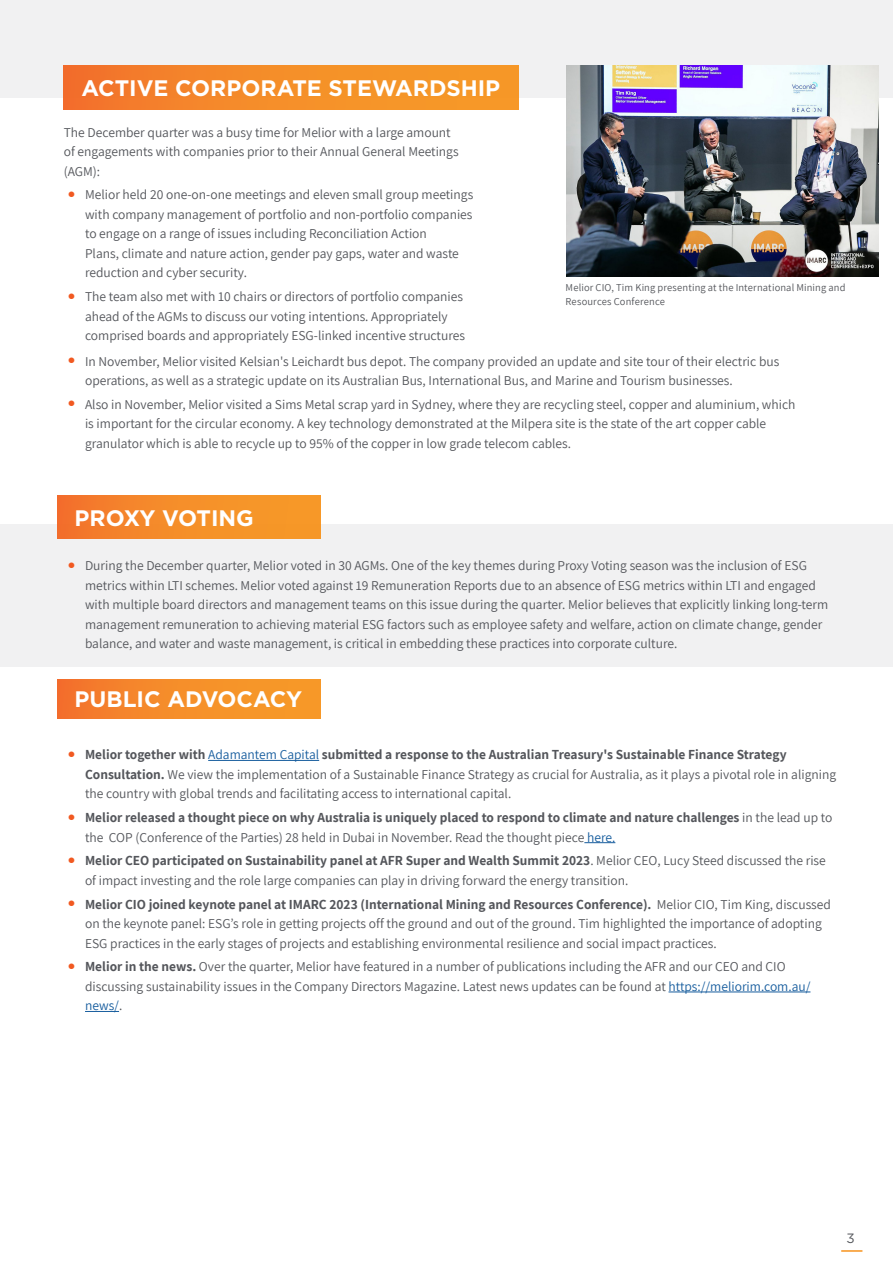
<style>
.page{position:relative;width:893px;height:1263px;background:#fff}
.page>*{position:absolute;margin:0;border:0;box-sizing:border-box;transform-origin:0 0}
.PAGE_TITLE{font:700 22.35px "Gotham";color:#fff}
.Body_bullets{font:13.5px/19.5px "Assistant";color:#54565b}
.t1{font:700 13.5px/19.5px "Assistant";color:#54565b}
.Page_number{font:13.5px "Gotham";color:#54565b}
.Body_2{font:10.5px/13.5px "Assistant";letter-spacing:.015em;color:#54565b}
.s1{font-family:"Arial";font-weight:700;font-size:19.5px;color:#f15921}
.s2{font-weight:700}
.s3{color:#175d9e}
.s4{font-family:"Arial";font-size:19.5px;color:#f15921}
.s5{font-weight:400}
.s6{font-weight:400;color:#175d9e}
</style>
<div class="page">
<div style="left:0;top:0;width:893px;height:98px;background:#f1f1f2"></div>
<div style="left:0;top:524px;width:893px;height:142px;background:#f1f1f2"></div>
<div style="left:64px;top:66px;width:455px;height:43px;background:linear-gradient(to right,#f3762c,#f79f27)"></div>
<img style="left:567px;top:66px;width:312px;height:210px">
<div style="left:57px;top:495px;width:264px;height:44px;background:linear-gradient(to right,#f3772c,#f79f27)"></div>
<div style="left:57px;top:680px;width:264px;height:39px;background:linear-gradient(to right,#f3772d,#f7a028)"></div>
<hr style="left:208px;top:760px;width:111px;height:1px;background:#175d9e">
<hr style="left:584px;top:842px;width:31px;height:1px;background:#175d9e">
<hr style="left:668px;top:991px;width:142px;height:1px;background:#175d9e">
<hr style="left:85px;top:1011px;width:34px;height:1px;background:#175d9e">
<hr style="left:841px;top:1250px;width:21px;height:2px;background:#f7931d">
<p class="PAGE_TITLE" style="left:81px;top:74px;width:420px">ACTIVE CORPORATE STEWARDSHIP</p>
<p class="Body_bullets" style="left:64px;top:122px;width:396px">The December quarter was a busy time for Melior with a large amount of engagements with companies prior to their Annual General Meetings (AGM):</p>
<p class="Body_bullets" style="left:85px;top:184px;width:390px;text-indent:-17px"><span class="s1">•</span> Melior held 20 one-on-one meetings and eleven small group meetings with company management of portfolio and non-portfolio companies to engage on a range of issues including Reconciliation Action<br>Plans, climate and nature action, gender pay gaps, water and waste reduction and cyber security.</p>
<p class="Body_bullets" style="left:85px;top:286px;width:382px;text-indent:-17px"><span class="s1">•</span> The team also met with 10 chairs or directors of portfolio companies ahead of the AGMs to discuss our voting intentions. Appropriately comprised boards and appropriately ESG-linked incentive structures</p>
<p class="Body_bullets" style="left:85px;top:351px;width:696px;text-indent:-17px"><span class="s1">•</span> In November, Melior visited Kelsian's Leichardt bus depot. The company provided an update and site tour of their electric bus operations, as well as a strategic update on its Australian Bus, International Bus, and Marine and Tourism businesses.</p>
<p class="Body_bullets" style="left:85px;top:394px;width:712px;text-indent:-17px"><span class="s1">•</span> Also in November, Melior visited a Sims Metal scrap yard in Sydney, where they are recycling steel, copper and aluminium, which is important for the circular economy. A key technology demonstrated at the Milpera site is the state of the art copper cable granulator which is able to recycle up to 95% of the copper in low grade telecom cables.</p>
<p class="Body_2" style="left:566px;top:281px;width:281px">Melior CIO, Tim King presenting at the International Mining and<br>Resources Conference</p>
<p class="PAGE_TITLE" style="left:75px;top:504px;width:181px">PROXY VOTING</p>
<p class="Body_bullets" style="left:85px;top:555px;width:745px;text-indent:-17px"><span class="s1">•</span> During the December quarter, Melior voted in 30 AGMs. One of the key themes during Proxy Voting season was the inclusion of ESG metrics within LTI schemes. Melior voted against 19 Remuneration Reports due to an absence of ESG metrics within LTI and engaged with multiple board directors and management teams on this issue during the quarter. Melior believes that explicitly linking long-term management remuneration to achieving material ESG factors such as employee safety and welfare, action on climate change, gender balance, and water and waste management, is critical in embedding these practices into corporate culture.</p>
<p class="PAGE_TITLE" style="left:75px;top:685px;width:229px">PUBLIC ADVOCACY</p>
<p class="Body_bullets" style="left:85px;top:744px;width:752px;text-indent:-17px"><span class="s1">•</span> <span class="s2">Melior together with</span> <span class="s3">Adamantem Capital</span> <span class="s2">submitted a response to the Australian Treasury's Sustainable Finance Strategy<br>Consultation.</span> We view the implementation of a Sustainable Finance Strategy as crucial for Australia, as it plays a pivotal role in aligning the country with global trends and facilitating access to international capital.</p>
<p class="t1" style="left:85px;top:807px;width:749px;text-indent:-17px"><span class="s4">•</span> Melior released a thought piece on why Australia is uniquely placed to respond to climate and nature challenges <span class="s5">in the lead up to the COP (Conference of the Parties) 28 held in Dubai in November. Read the thought piece</span> <span class="s6">here.</span></p>
<p class="Body_bullets" style="left:85px;top:850px;width:742px;text-indent:-17px"><span class="s1">•</span> <span class="s2">Melior CEO participated on Sustainability panel at AFR Super and Wealth Summit 2023</span>. Melior CEO, Lucy Steed discussed the rise of impact investing and the role large companies can play in driving forward the energy transition.</p>
<p class="Body_bullets" style="left:85px;top:894px;width:747px;text-indent:-17px"><span class="s1">•</span> <span class="s2">Melior CIO joined keynote panel at IMARC 2023 (International Mining and Resources Conference).</span> Melior CIO, Tim King, discussed on the keynote panel: ESG’s role in getting projects off the ground and out of the ground. Tim highlighted the importance of adopting<br>ESG practices in the early stages of projects and establishing environmental resilience and social impact practices.</p>
<p class="Body_bullets" style="left:85px;top:956px;width:727px;text-indent:-17px"><span class="s1">•</span> <span class="s2">Melior in the news.</span> Over the quarter, Melior have featured in a number of publications including the AFR and our CEO and CIO discussing sustainability issues in the Company Directors Magazine. Latest news updates can be found at <span class="s3">https://meliorim.com.au/ news/</span>.</p>
<p class="Page_number" style="left:846px;top:1230px;width:10px">3</p>
</div>
